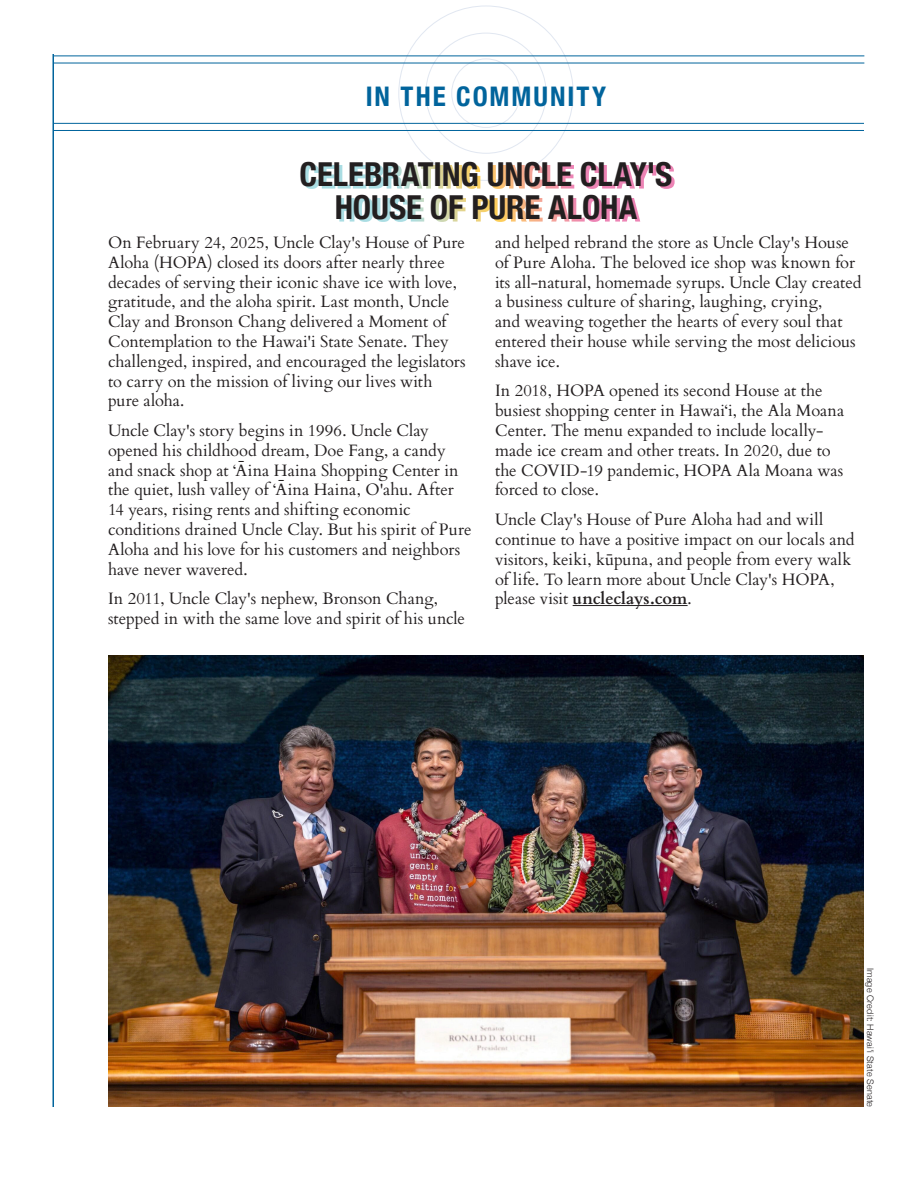
<style>
.page{position:relative;width:918px;height:1188px;background:#fff}
.page>*{position:absolute;margin:0;border:0;box-sizing:border-box;transform-origin:0 0}
.t1{font:700 condensed 33px/33px "Helvetica Neue";letter-spacing:-.005em;color:#231f20;text-align:center}
.t2{font:700 condensed 27px "Helvetica Neue";letter-spacing:.075em;color:#01649c}
.t3{font:16.5px/19.8px "Cardo";letter-spacing:-.005em;color:#231f20}
.t4{font:300 9px "Helvetica Neue";letter-spacing:.025em;color:#231f20}
.s1{font-weight:700}
</style>
<div class="page">
<hr style="left:52px;top:54px;width:2px;height:1053px;background:#01649c">
<hr style="left:573px;top:605px;width:115px;height:1px;background:#231f20">
<img style="left:108px;top:655px;width:756px;height:452px">
<div style="left:452px;top:59px;width:68px;height:69px;border:1px solid #e1e7f1;border-radius:50%"></div>
<hr style="left:54px;top:123px;width:810px;height:1px;background:#01649c">
<hr style="left:54px;top:130px;width:810px;height:1px;background:#01649c">
<hr style="left:54px;top:56px;width:810px;height:1px;background:#01649c">
<hr style="left:54px;top:63px;width:810px;height:1px;background:#01649c">
<p class="t2" style="left:366px;top:74px;width:242px">IN THE COMMUNITY</p>
<p class="t1" style="left:300px;top:155px;width:374px">CELEBRATING UNCLE CLAY'S<br>HOUSE OF PURE ALOHA</p>
<p class="t3" style="left:108px;top:232px;width:359px">On February 24, 2025, Uncle Clay's House of Pure Aloha (HOPA) closed its doors after nearly three decades of serving their iconic shave ice with love, gratitude, and the aloha spirit. Last month, Uncle Clay and Bronson Chang delivered a Moment of Contemplation to the Hawai'i State Senate. They challenged, inspired, and encouraged the legislators to carry on the mission of living our lives with pure aloha.</p>
<p class="t3" style="left:108px;top:420px;width:365px">Uncle Clay's story begins in 1996. Uncle Clay opened his childhood dream, Doe Fang, a candy and snack shop at ‘Āina Haina Shopping Center in the quiet, lush valley of ‘Āina Haina, O'ahu. After 14 years, rising rents and shifting economic conditions drained Uncle Clay. But his spirit of Pure Aloha and his love for his customers and neighbors have never wavered.</p>
<p class="t3" style="left:108px;top:588px;width:359px">In 2011, Uncle Clay's nephew, Bronson Chang, stepped in with the same love and spirit of his uncle</p>
<p class="t3" style="left:495px;top:232px;width:368px">and helped rebrand the store as Uncle Clay's House of Pure Aloha. The beloved ice shop was known for its all-natural, homemade syrups. Uncle Clay created a business culture of sharing, laughing, crying,<br>and weaving together the hearts of every soul that entered their house while serving the most delicious shave ice.</p>
<p class="t3" style="left:495px;top:380px;width:351px">In 2018, HOPA opened its second House at the busiest shopping center in Hawai‘i, the Ala Moana Center. The menu expanded to include locally&shy;made ice cream and other treats. In 2020, due to the COVID-19 pandemic, HOPA Ala Moana was forced to close.</p>
<p class="t3" style="left:495px;top:509px;width:361px">Uncle Clay's House of Pure Aloha had and will continue to have a positive impact on our locals and visitors, keiki, kūpuna, and people from every walk of life. To learn more about Uncle Clay's HOPA, please visit <span class="s1">uncleclays.com</span>.</p>
<p class="t4" style="left:877px;top:968px;width:141px;rotate:90deg">Image Credit: Hawai'i State Senate</p>
</div>
